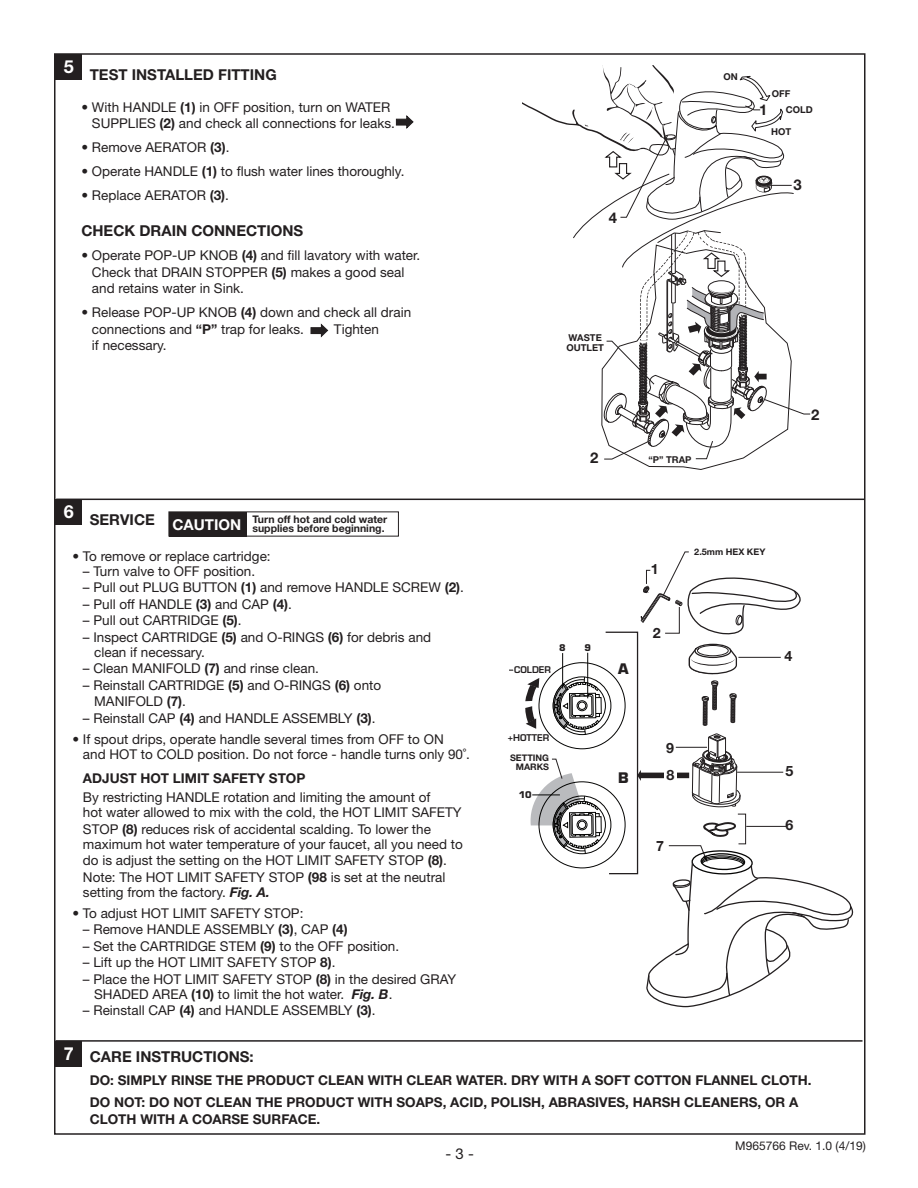
<style>
.page{position:relative;width:918px;height:1188px;background:#fff}
.page>*{position:absolute;margin:0;border:0;box-sizing:border-box;transform-origin:0 0}
.t1{font:700 18px "Helvetica Neue LT Std";color:#fff}
._10pt_Heads_-_Bold{font:700 15px "Helvetica Neue LT Std";color:#231f20}
.t2{font:700 15px "Helvetica Neue LT Std";color:#fff}
.t3{font:15px "Helvetica Neue LT Std";color:#231f20}
.t4{font:700 14.85px "Helvetica Neue LT Std";color:#231f20}
.t5{font:700 14.25px/27.5px "Helvetica Neue LT Std";color:#231f20}
.t6{font:700 14.25px "Eurostile LT Std";color:#231f20}
._9pt_text{font:13.5px/16.5px "Helvetica Neue LT Std";color:#231f20}
._9pt_text-2{font:700 13.5px "Helvetica Neue LT Std";color:#231f20}
.t7{font:12px "Helvetica Neue LT Std";color:#231f20}
.t8{font:700 10.5px/9px "Helvetica Neue LT Std";color:#231f20}
.t9{font:700 9.45px/9.4px "Helvetica Neue LT Std";color:#231f20}
.t10{font:700 9px/9px "Helvetica Neue LT Std";color:#231f20;text-align:right}
.t11{font:600 9px "Eurostile LT Std";color:#231f20}
.t12{font:700 9px "Eurostile LT Std";color:#231f20}
.s1{font-weight:700}
.s2{font-weight:700;font-style:italic}
</style>
<div class="page">
<div style="left:56px;top:54px;width:26px;height:26px;background:#231f20"></div>
<div style="left:56px;top:499px;width:26px;height:26px;background:#231f20"></div>
<div style="left:56px;top:1041px;width:26px;height:26px;background:#231f20"></div>
<hr style="left:56px;top:1040px;width:806px;height:2px;background:#231f20">
<svg style="left:522px;top:65px;width:289px;height:398px"></svg>
<svg style="left:395px;top:115px;width:19px;height:14px"></svg>
<svg style="left:310px;top:323px;width:19px;height:15px"></svg>
<div style="left:169px;top:512px;width:78px;height:25px;background:#231f20"></div>
<svg style="left:525px;top:551px;width:329px;height:457px"></svg>
<hr style="left:56px;top:499px;width:808px;height:1px;background:#231f20">
<p class="t1" style="left:64px;top:55px;width:12px">5</p>
<p class="_10pt_Heads_-_Bold" style="left:90px;top:65px;width:188px">TEST INSTALLED FITTING</p>
<p class="_9pt_text" style="left:92px;top:98px;width:305px;text-indent:-11px">• With HANDLE <span class="s1">(1)</span> in OFF position, turn on WATER<br>SUPPLIES <span class="s1">(2)</span> and check all connections for leaks.</p>
<p class="_9pt_text" style="left:81px;top:139px;width:150px">• Remove AERATOR <span class="s1">(3)</span>.</p>
<p class="_9pt_text" style="left:81px;top:163px;width:325px">• Operate HANDLE <span class="s1">(1)</span> to flush water lines thoroughly.</p>
<p class="_9pt_text" style="left:81px;top:187px;width:149px">• Replace AERATOR <span class="s1">(3)</span>.</p>
<p class="_10pt_Heads_-_Bold" style="left:81px;top:222px;width:223px">CHECK DRAIN CONNECTIONS</p>
<p class="_9pt_text" style="left:92px;top:247px;width:330px;text-indent:-11px">• Operate POP-UP KNOB <span class="s1">(4)</span> and fill lavatory with water.<br>Check that DRAIN STOPPER <span class="s1">(5)</span> makes a good seal and retains water in Sink.</p>
<p class="_9pt_text" style="left:92px;top:304px;width:321px;text-indent:-11px">• Release POP-UP KNOB <span class="s1">(4)</span> down and check all drain connections and <span class="s1">“P”</span> trap for leaks.</p>
<p class="_9pt_text" style="left:334px;top:320px;width:47px">Tighten</p>
<p class="_9pt_text" style="left:92px;top:337px;width:76px">if necessary.</p>
<p class="t1" style="left:64px;top:500px;width:12px">6</p>
<p class="_10pt_Heads_-_Bold" style="left:90px;top:510px;width:67px">SERVICE</p>
<p class="t2" style="left:172px;top:515px;width:70px">CAUTION</p>
<p class="t8" style="left:252px;top:514px;width:136px">Turn off hot and cold water supplies before beginning.</p>
<p class="_9pt_text" style="left:72px;top:548px;width:200px">• To remove or replace cartridge:</p>
<p class="_9pt_text" style="left:83px;top:563px;width:174px">– Turn valve to OFF position.</p>
<p class="_9pt_text" style="left:83px;top:579px;width:383px">– Pull out PLUG BUTTON <span class="s1">(1)</span> and remove HANDLE SCREW <span class="s1">(2)</span>.</p>
<p class="_9pt_text" style="left:83px;top:596px;width:211px">– Pull off HANDLE <span class="s1">(3)</span> and CAP <span class="s1">(4)</span>.</p>
<p class="_9pt_text" style="left:83px;top:612px;width:160px">– Pull out CARTRIDGE <span class="s1">(5)</span>.</p>
<p class="_9pt_text" style="left:94px;top:629px;width:339px;line-height:15px;text-indent:-11px">– Inspect CARTRIDGE <span class="s1">(5)</span> and O-RINGS <span class="s1">(6)</span> for debris and clean if necessary.</p>
<p class="_9pt_text" style="left:83px;top:660px;width:238px">– Clean MANIFOLD <span class="s1">(7)</span> and rinse clean.</p>
<p class="_9pt_text" style="left:94px;top:677px;width:289px;text-indent:-11px">– Reinstall CARTRIDGE <span class="s1">(5)</span> and O-RINGS <span class="s1">(6)</span> onto<br>MANIFOLD <span class="s1">(7)</span>.</p>
<p class="_9pt_text" style="left:83px;top:710px;width:294px">– Reinstall CAP <span class="s1">(4)</span> and HANDLE ASSEMBLY <span class="s1">(3)</span>.</p>
<p class="_9pt_text" style="left:83px;top:731px;width:388px;line-height:15px;text-indent:-11px">• If spout drips, operate handle several times from OFF to ON and HOT to COLD position. Do not force - handle turns only 90˚.</p>
<p class="_9pt_text" style="left:83px;top:768px;width:349px;line-height:19.5px"><span class="s1">ADJUST HOT LIMIT SAFETY STOP<br></span>By restricting HANDLE rotation and limiting the amount of</p>
<p class="_9pt_text" style="left:83px;top:804px;width:380px">hot water allowed to mix with the cold, the HOT LIMIT SAFETY<br>STOP <span class="s1">(8)</span> reduces risk of accidental scalding. To lower the</p>
<p class="_9pt_text" style="left:83px;top:836px;width:381px">maximum hot water temperature of your faucet, all you need to do is adjust the setting on the HOT LIMIT SAFETY STOP <span class="s1">(8)</span>.<br>Note: The HOT LIMIT SAFETY STOP <span class="s1">(98</span> is set at the neutral</p>
<p class="_9pt_text" style="left:83px;top:884px;width:189px">setting from the factory. <span class="s2">Fig. A.</span></p>
<p class="_9pt_text" style="left:72px;top:905px;width:233px">• To adjust HOT LIMIT SAFETY STOP:</p>
<p class="_9pt_text" style="left:83px;top:921px;width:266px">– Remove HANDLE ASSEMBLY <span class="s1">(3)</span>, CAP <span class="s1">(4)</span></p>
<p class="_9pt_text" style="left:83px;top:938px;width:318px">– Set the CARTRIDGE STEM <span class="s1">(9)</span> to the OFF position.</p>
<p class="_9pt_text" style="left:83px;top:954px;width:254px">– Lift up the HOT LIMIT SAFETY STOP <span class="s1">8)</span>.</p>
<p class="_9pt_text" style="left:94px;top:971px;width:364px;line-height:15px;text-indent:-11px">– Place the HOT LIMIT SAFETY STOP <span class="s1">(8)</span> in the desired GRAY<br>SHADED AREA <span class="s1">(10)</span> to limit the hot water. <span class="s2">Fig. B</span>.</p>
<p class="_9pt_text" style="left:83px;top:1002px;width:294px">– Reinstall CAP <span class="s1">(4)</span> and HANDLE ASSEMBLY <span class="s1">(3)</span>.</p>
<p class="t4" style="left:609px;top:209px;width:10px">4</p>
<p class="t9" style="left:723px;top:72px;width:16px">ON</p>
<p class="t9" style="left:772px;top:88px;width:20px">OFF</p>
<p class="t4" style="left:759px;top:100px;width:10px">1</p>
<p class="t9" style="left:786px;top:104px;width:28px">COLD</p>
<p class="t9" style="left:771px;top:127px;width:22px">HOT</p>
<p class="t4" style="left:794px;top:176px;width:10px">3</p>
<p class="t9" style="left:566px;top:333px;width:39px">WASTE<br>OUTLET</p>
<p class="t4" style="left:590px;top:449px;width:10px">2</p>
<p class="t9" style="left:648px;top:454px;width:45px">“P” TRAP</p>
<p class="t4" style="left:811px;top:405px;width:10px">2</p>
<p class="t11" style="left:514px;top:664px;width:38px">COLDER</p>
<p class="t12" style="left:559px;top:642px;width:8px">8</p>
<p class="t12" style="left:584px;top:642px;width:8px">9</p>
<p class="t11" style="left:508px;top:732px;width:43px">+HOTTER</p>
<p class="t10" style="left:510px;top:753px;width:41px">SETTING<br>MARKS</p>
<p class="t12" style="left:519px;top:789px;width:15px">10</p>
<p class="t6" style="left:618px;top:660px;width:12px">A</p>
<p class="t5" style="left:651px;top:555px;width:9px">1</p>
<p class="t5" style="left:653px;top:619px;width:9px">2</p>
<p class="t10" style="left:694px;top:547px;width:73px">2.5mm HEX KEY</p>
<p class="t5" style="left:784px;top:642px;width:9px">4</p>
<p class="t6" style="left:618px;top:769px;width:12px">B</p>
<p class="t5" style="left:666px;top:734px;width:10px">9<br>8</p>
<p class="t5" style="left:656px;top:832px;width:9px">7</p>
<p class="t5" style="left:786px;top:757px;width:9px">5</p>
<p class="t5" style="left:786px;top:811px;width:9px">6</p>
<p class="t1" style="left:64px;top:1042px;width:12px">7</p>
<p class="_10pt_Heads_-_Bold" style="left:90px;top:1048px;width:165px">CARE INSTRUCTIONS:</p>
<p class="_9pt_text-2" style="left:90px;top:1072px;width:723px">DO: SIMPLY RINSE THE PRODUCT CLEAN WITH CLEAR WATER. DRY WITH A SOFT COTTON FLANNEL CLOTH.</p>
<p class="_9pt_text-2" style="left:90px;top:1094px;width:710px">DO NOT: DO NOT CLEAN THE PRODUCT WITH SOAPS, ACID, POLISH, ABRASIVES, HARSH CLEANERS, OR A</p>
<p class="_9pt_text-2" style="left:90px;top:1111px;width:232px">CLOTH WITH A COARSE SURFACE.</p>
<p class="t3" style="left:446px;top:1145px;width:30px">- 3 -</p>
<p class="t7" style="left:735px;top:1139px;width:132px">M965766 Rev. 1.0 (4/19)</p>
</div>
